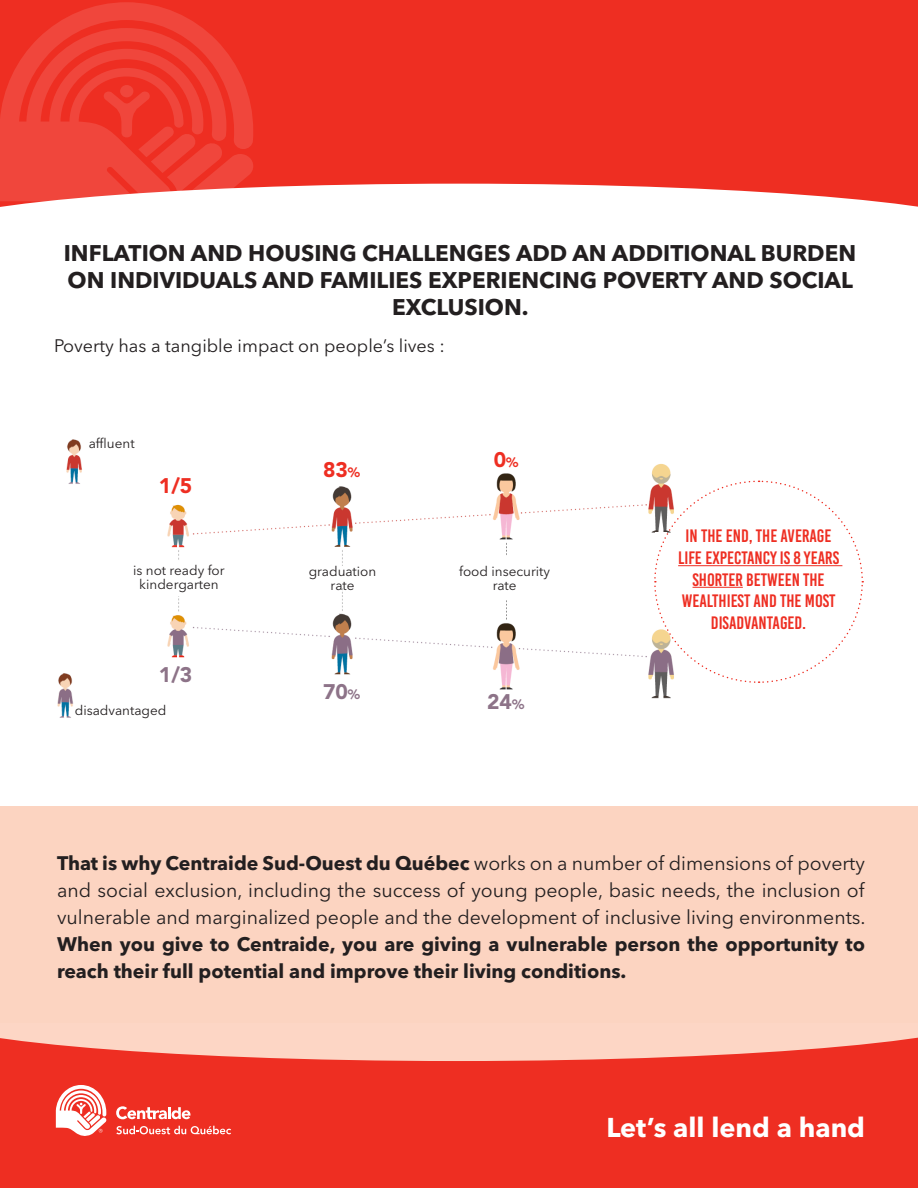
<style>
.page{position:relative;width:918px;height:1188px;background:#fff}
.page>*{position:absolute;margin:0;border:0;box-sizing:border-box;transform-origin:0 0}
.t1{font:700 27px "Avenir Next LT Pro";color:#fff}
.t2{font:700 22.5px/27px "Avenir Next LT Pro";color:#231f20;text-align:center}
.t3{font:900 21px "Avenir LT Std";color:#8d7388}
.t4{font:900 21px "Avenir LT Std";color:#ee2e22}
.t5{font:19.5px/27px "Avenir Next LT Pro";color:#231f20;text-align:justify}
.t6{font:18px/21.6px "Bebas Kai";color:#ee2e22;text-align:center}
.t7{font:18px "Avenir Next LT Pro";color:#231f20}
.t8{font:13.5px/13.5px "Avenir Next LT Pro";color:#231f20;text-align:center}
.s1{font-size:13.5px}
.s2{font-weight:700}
</style>
<div class="page">
<img style="left:167px;top:464px;width:504px;height:235px">
<div style="left:157px;top:458px;width:43px;height:43px;background:#fff"></div>
<div style="left:326px;top:452px;width:43px;height:34px;background:#fff"></div>
<div style="left:487px;top:452px;width:39px;height:17px;background:#fff"></div>
<div style="left:160px;top:665px;width:40px;height:30px;background:#fff"></div>
<div style="left:312px;top:675px;width:61px;height:35px;background:#fff"></div>
<div style="left:474px;top:695px;width:61px;height:29px;background:#fff"></div>
<div style="left:141px;top:561px;width:76px;height:34px;background:#fff"></div>
<div style="left:312px;top:566px;width:61px;height:21px;background:#fff"></div>
<div style="left:438px;top:557px;width:137px;height:43px;background:#fff"></div>
<div style="left:634px;top:561px;width:52px;height:34px;background:#fff"></div>
<svg style="left:653px;top:480px;width:211px;height:204px"></svg>
<hr style="left:678px;top:565px;width:164px;height:1px;background:#ee2e22">
<hr style="left:693px;top:587px;width:50px;height:1px;background:#ee2e22">
<img style="left:66px;top:439px;width:16px;height:45px">
<img style="left:57px;top:673px;width:17px;height:45px">
<div style="left:0;top:1033px;width:918px;height:155px;background:#ee2e22"></div>
<svg style="left:0;top:1023px;width:918px;height:38px;fill:#fdd6c5"></svg>
<svg style="left:56px;top:1085px;width:50px;height:51px"></svg>
<svg style="left:116px;top:1106px;width:74px;height:13px"></svg>
<svg style="left:116px;top:1126px;width:115px;height:8px"></svg>
<div style="left:0;top:806px;width:918px;height:217px;background:#fcd4c1"></div>
<div style="left:0;top:0;width:918px;height:212px;background:#ee2e22"></div>
<svg style="left:0;top:2px;width:253px;height:182px;fill:#f0463c"></svg>
<svg style="left:103px;top:91px;width:120px;height:93px"></svg>
<div style="left:120px;top:85px;width:13px;height:12px;background:#f0463c;border-radius:50%"></div>
<svg style="left:0;top:184px;width:918px;height:28px;background:#fbd0ce"></svg>
<p class="t2" style="left:64px;top:239px;width:794px">INFLATION AND HOUSING CHALLENGES ADD AN ADDITIONAL BURDEN<br>ON INDIVIDUALS AND FAMILIES EXPERIENCING POVERTY AND SOCIAL<br>EXCLUSION.</p>
<p class="t7" style="left:54px;top:335px;width:392px">Poverty has a tangible impact on people’s lives :</p>
<p class="t8" style="left:89px;top:437px;width:47px">affluent</p>
<p class="t4" style="left:159px;top:473px;width:35px">1/5</p>
<p class="t4" style="left:323px;top:457px;width:39px">83<span class="s1">%</span></p>
<p class="t8" style="left:133px;top:564px;width:93px">is not ready for kindergarten</p>
<p class="t8" style="left:309px;top:565px;width:69px">graduation</p>
<p class="t8" style="left:331px;top:578px;width:25px">rate</p>
<p class="t3" style="left:159px;top:662px;width:35px">1/3</p>
<p class="t8" style="left:75px;top:704px;width:93px">disadvantaged</p>
<p class="t3" style="left:323px;top:679px;width:39px">70<span class="s1">%</span></p>
<p class="t4" style="left:494px;top:447px;width:26px">0<span class="s1">%</span></p>
<p class="t8" style="left:459px;top:565px;width:93px">food insecurity rate</p>
<p class="t3" style="left:487px;top:689px;width:39px">24<span class="s1">%</span></p>
<p class="t6" style="left:678px;top:526px;width:163px">IN THE END, THE AVERAGE<br>LIFE EXPECTANCY IS 8 YEARS<br>SHORTER BETWEEN THE<br>WEALTHIEST AND THE MOST<br>DISADVANTAGED.</p>
<p class="t5" style="left:57px;top:850px;width:810px"><span class="s2">That is why Centraide Sud-Ouest du Québec</span> works on a number of dimensions of poverty and social exclusion, including the success of young people, basic needs, the inclusion of vulnerable and marginalized people and the development of inclusive living environments.<br><span class="s2">When you give to Centraide, you are giving a vulnerable person the opportunity to reach their full potential and improve their living conditions.</span></p>
<p class="t1" style="left:606px;top:1111px;width:260px">Let’s all lend a hand</p>
</div>
